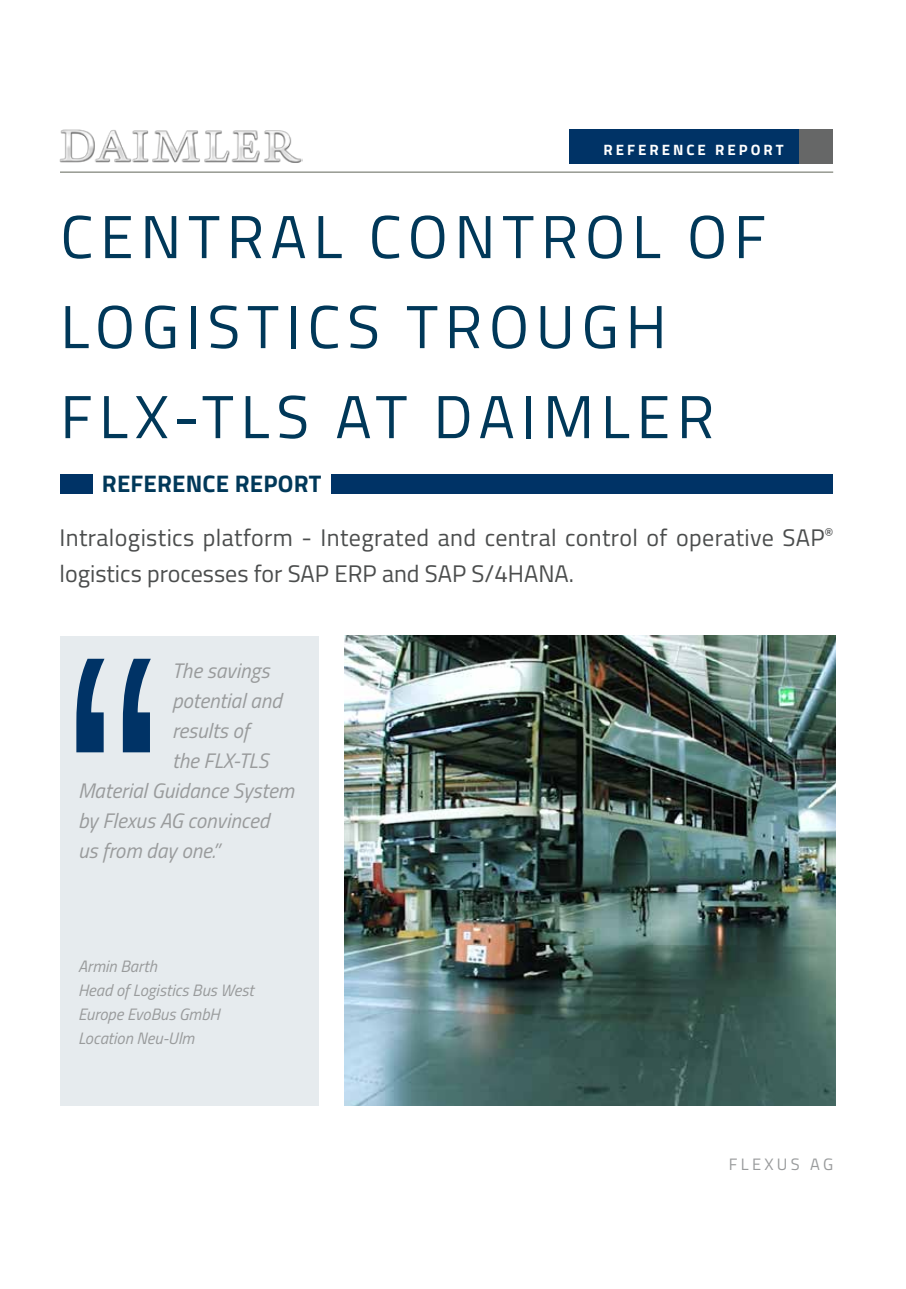
<style>
.page{position:relative;width:906px;height:1289px;background:#fff}
.page>*{position:absolute;margin:0;border:0;box-sizing:border-box;transform-origin:0 0}
.t1{font:60.75px/90px "Titillium Web";letter-spacing:.11em;color:#003859}
.t2{font:24px/36px "Titillium Web";letter-spacing:.015em;color:#4b4d4d}
.t3{font:700 24px "Titillium Web";letter-spacing:.01em;color:#003859}
.t4{font:italic 21px "Titillium Web";color:#999b9c}
.t5{font:italic 16.5px/24px "Titillium Web";color:#999b9c}
.t6{font:16.5px "Titillium Web";letter-spacing:.2em;color:#999b9c}
.t7{font:700 15px "Titillium Web";letter-spacing:.2em;color:#fff}
</style>
<div class="page">
<div style="left:798px;top:129px;width:35px;height:34px;background:#666767"></div>
<div style="left:569px;top:129px;width:229px;height:34px;background:#036"></div>
<hr style="left:60px;top:171px;width:773px;height:2px;background:#73776c">
<div style="left:60px;top:636px;width:259px;height:469px;background:#e6ebee"></div>
<svg style="left:76px;top:658px;width:75px;height:94px"></svg>
<div style="left:332px;top:474px;width:501px;height:19px;background:#036"></div>
<div style="left:60px;top:474px;width:33px;height:19px;background:#036"></div>
<img style="left:344px;top:636px;width:492px;height:469px">
<img style="left:59px;top:129px;width:244px;height:34px">
<p class="t7" style="left:603px;top:138px;width:182px">REFERENCE REPORT</p>
<h1 class="t1" style="left:60px;top:189px;width:707px">CENTRAL CONTROL OF<br>LOGISTICS TROUGH<br>FLX-TLS AT DAIMLER</h1>
<p class="t3" style="left:102px;top:465px;width:221px">REFERENCE REPORT</p>
<p class="t2" style="left:60px;top:518px;width:775px">Intralogistics platform - Integrated and central control of operative SAP<sup>® </sup>logistics processes for SAP ERP and SAP S/4HANA.</p>
<p class="t4" style="left:172px;top:655px;width:99px">The savings</p>
<p class="t4" style="left:172px;top:685px;width:111px">potential and</p>
<p class="t4" style="left:172px;top:715px;width:79px">results of</p>
<p class="t4" style="left:172px;top:745px;width:98px">the FLX-TLS</p>
<p class="t4" style="left:78px;top:775px;width:218px">Material Guidance System</p>
<p class="t4" style="left:78px;top:805px;width:193px">by Flexus AG convinced</p>
<p class="t4" style="left:78px;top:835px;width:143px">us from day one.”</p>
<p class="t5" style="left:78px;top:953px;width:177px">Armin Barth<br>Head of Logistics Bus West<br>Europe EvoBus GmbH<br>Location Neu-Ulm</p>
<p class="t6" style="left:729px;top:1151px;width:106px">FLEXUS AG</p>
</div>
